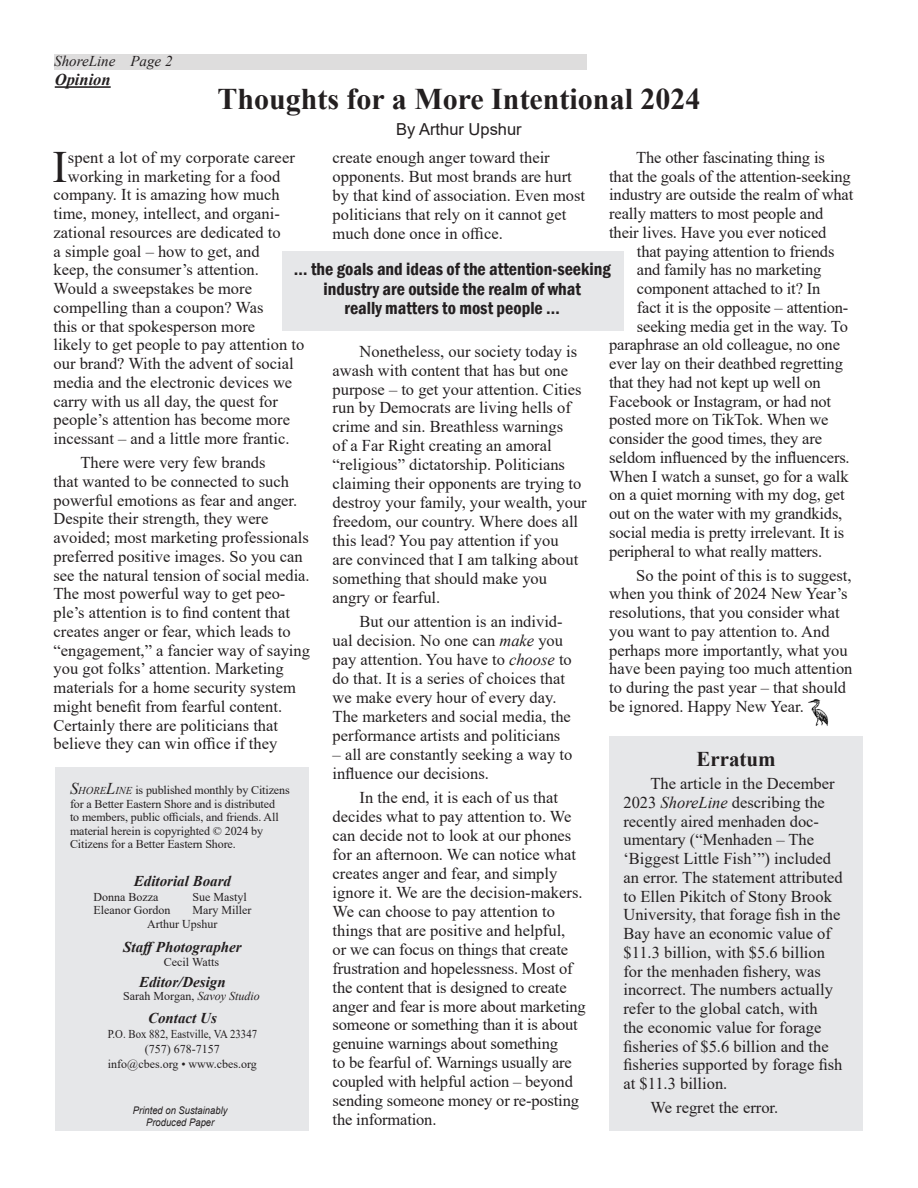
<style>
.page{position:relative;width:918px;height:1188px;background:#fff}
.page>*{position:absolute;margin:0;border:0;box-sizing:border-box;transform-origin:0 0}
.firstpara{font:44.85px "Times New Roman";color:#231f20}
.Headline{font:700 30px "Times New Roman";color:#231f20}
.Subhead_1{font:700 21px "Times New Roman";color:#231f20}
.Subuni_2{font:600 condensed 18px/19.5px "Franklin Gothic";color:#231f20;text-align:center}
.Body{font:16.5px/18.9px "Times New Roman";color:#231f20}
.firstpara-2{font:16.5px "Times New Roman";color:#231f20}
.Byline{font:16.5px "Arial";color:#231f20}
.smunder{font:italic 700 16.5px "Times New Roman";color:#231f20}
.t1{font:italic 700 15px "Times New Roman";color:#231f20}
.t2{font:italic 15px "Times New Roman";color:#231f20}
.t3{font:12px/13.5px "Times New Roman";letter-spacing:-.01em;color:#231f20}
.t4{font:12px "Times New Roman";letter-spacing:-.01em;color:#231f20;scale:.9 1}
.t5{font:italic 10.5px/12.6px "Arial";color:#231f20;text-align:center;scale:.9 1}
.s1{font-style:italic}
.s2{font-style:italic;font-size:16.5px}
.s3{font-style:italic;font-size:10.5px}
</style>
<div class="page">
<div style="left:54px;top:54px;width:532px;height:15px;background:#dedddd"></div>
<div style="left:55px;top:767px;width:254px;height:364px;background:#e6e7e9"></div>
<img style="left:808px;top:699px;width:21px;height:27px">
<div style="left:609px;top:736px;width:254px;height:395px;background:#e6e7e9"></div>
<hr style="left:55px;top:86px;width:56px;height:2px;background:#231f20">
<div style="left:282px;top:252px;width:341px;height:79px;background:#e6e7e9"></div>
<p class="t2" style="left:54px;top:51px;width:120px">ShoreLine Page 2</p>
<p class="smunder" style="left:55px;top:68px;width:57px">Opinion</p>
<p class="Headline" style="left:217px;top:78px;width:485px">Thoughts for a More Intentional 2024</p>
<p class="Byline" style="left:396px;top:118px;width:127px">By Arthur Upshur</p>
<p class="firstpara" style="left:52px;top:135px;width:16px">I</p>
<p class="firstpara-2" style="left:68px;top:146px;width:229px">spent a lot of my corporate career</p>
<p class="Body" style="left:333px;top:147px;width:254px">create enough anger toward their opponents. But most brands are hurt by that kind of association. Even most politicians that rely on it cannot get much done once in office.</p>
<p class="Body" style="left:636px;top:147px;width:190px">The other fascinating thing is</p>
<p class="Body" style="left:609px;top:166px;width:243px">that the goals of the attention-seeking</p>
<p class="Body" style="left:609px;top:185px;width:246px">industry are outside the realm of what</p>
<p class="Body" style="left:609px;top:204px;width:216px">really matters to most people and</p>
<p class="Body" style="left:609px;top:222px;width:219px">their lives. Have you ever noticed</p>
<p class="Body" style="left:637px;top:241px;width:199px">that paying attention to friends</p>
<p class="Body" style="left:637px;top:260px;width:186px">and family has no marketing</p>
<p class="Body" style="left:637px;top:279px;width:185px">component attached to it? In</p>
<p class="Body" style="left:637px;top:297px;width:213px">fact it is the opposite – attention-</p>
<p class="Body" style="left:637px;top:316px;width:212px">seeking media get in the way. To</p>
<p class="Body" style="left:609px;top:335px;width:232px">paraphrase an old colleague, no one</p>
<p class="Body" style="left:609px;top:354px;width:235px">ever lay on their deathbed regretting</p>
<p class="Body" style="left:609px;top:372px;width:213px">that they had not kept up well on</p>
<p class="Body" style="left:609px;top:391px;width:224px">Facebook or Instagram, or had not</p>
<p class="Body" style="left:609px;top:410px;width:221px">posted more on TikTok. When we</p>
<p class="Body" style="left:609px;top:429px;width:214px">consider the good times, they are</p>
<p class="Body" style="left:609px;top:447px;width:242px">seldom influenced by the influencers.</p>
<p class="Body" style="left:609px;top:466px;width:241px">When I watch a sunset, go for a walk</p>
<p class="Body" style="left:609px;top:485px;width:237px">on a quiet morning with my dog, get</p>
<p class="Body" style="left:609px;top:504px;width:235px">out on the water with my grandkids,</p>
<p class="Body" style="left:609px;top:522px;width:237px">social media is pretty irrelevant. It is</p>
<p class="Body" style="left:609px;top:541px;width:215px">peripheral to what really matters.</p>
<p class="Body" style="left:609px;top:565px;width:245px;text-indent:27px">So the point of this is to suggest, when you think of 2024 New Year’s resolutions, that you consider what you want to pay attention to. And perhaps more importantly, what you have been paying too much attention to during the past year – that should be ignored. Happy New Year.</p>
<p class="firstpara-2" style="left:68px;top:164px;width:214px">working in marketing for a food</p>
<p class="firstpara-2" style="left:54px;top:183px;width:228px">company. It is amazing how much</p>
<p class="firstpara-2" style="left:54px;top:202px;width:228px">time, money, intellect, and organi-</p>
<p class="firstpara-2" style="left:54px;top:221px;width:229px">zational resources are dedicated to</p>
<p class="firstpara-2" style="left:54px;top:239px;width:208px">a simple goal – how to get, and</p>
<p class="firstpara-2" style="left:54px;top:258px;width:207px">keep, the consumer’s attention.</p>
<p class="firstpara-2" style="left:54px;top:277px;width:200px">Would a sweepstakes be more</p>
<p class="firstpara-2" style="left:54px;top:296px;width:212px">compelling than a coupon? Was</p>
<p class="firstpara-2" style="left:54px;top:314px;width:203px">this or that spokesperson more</p>
<p class="firstpara-2" style="left:54px;top:333px;width:252px">likely to get people to pay attention to</p>
<p class="firstpara-2" style="left:54px;top:352px;width:242px">our brand? With the advent of social</p>
<p class="firstpara-2" style="left:54px;top:371px;width:240px">media and the electronic devices we</p>
<p class="firstpara-2" style="left:54px;top:389px;width:226px">carry with us all day, the quest for</p>
<p class="firstpara-2" style="left:54px;top:408px;width:238px">people’s attention has become more</p>
<p class="firstpara-2" style="left:54px;top:427px;width:237px">incessant – and a little more frantic.</p>
<p class="Body" style="left:54px;top:453px;width:258px;text-indent:27px">There were very few brands<br>that wanted to be connected to such powerful emotions as fear and anger.<br>Despite their strength, they were avoided; most marketing professionals preferred positive images. So you can see the natural tension of social media.<br>The most powerful way to get peo&shy;ple’s attention is to find content that creates anger or fear, which leads to “engagement,” a fancier way of saying you got folks’ attention. Marketing materials for a home security system might benefit from fearful content.<br>Certainly there are politicians that believe they can win office if they</p>
<p class="Subuni_2" style="left:294px;top:259px;width:318px">… the goals and ideas of the attention-seeking industry are outside the realm of what<br>really matters to most people …</p>
<p class="Body" style="left:333px;top:341px;width:256px;text-indent:27px">Nonetheless, our society today is awash with content that has but one purpose – to get your attention. Cities run by Democrats are living hells of crime and sin. Breathless warnings<br>of a Far Right creating an amoral “religious” dictatorship. Politicians claiming their opponents are trying to destroy your family, your wealth, your freedom, our country. Where does all this lead? You pay attention if you<br>are convinced that I am talking about something that should make you angry or fearful.</p>
<p class="Body" style="left:333px;top:612px;width:241px;text-indent:27px">But our attention is an individ&shy;ual decision. No one can <span class="s1">make</span> you pay attention. You have to <span class="s1">choose</span> to do that. It is a series of choices that we make every hour of every day.<br>The marketers and social media, the performance artists and politicians</p>
<p class="Body" style="left:333px;top:744px;width:241px">– all are constantly seeking a way to influence our decisions.</p>
<p class="Body" style="left:333px;top:788px;width:255px;text-indent:27px">In the end, it is each of us that decides what to pay attention to. We can decide not to look at our phones for an afternoon. We can notice what creates anger and fear, and simply ignore it. We are the decision-makers.<br>We can choose to pay attention to things that are positive and helpful,<br>or we can focus on things that create frustration and hopelessness. Most of the content that is designed to create anger and fear is more about marketing someone or something than it is about genuine warnings about something<br>to be fearful of. Warnings usually are coupled with helpful action – beyond sending someone money or re-posting the information.</p>
<p class="Subhead_1" style="left:696px;top:744px;width:81px">Erratum</p>
<p class="Body" style="left:623px;top:774px;width:221px;text-indent:27px">The article in the December<br>2023 <span class="s1">ShoreLine</span> describing the recently aired menhaden doc&shy;umentary (“Menhaden – The ‘Biggest Little Fish’”) included an error. The statement attributed to Ellen Pikitch of Stony Brook<br>University, that forage fish in the<br>Bay have an economic value of $11.3 billion, with $5.6 billion for the menhaden fishery, was incorrect. The numbers actually refer to the global catch, with<br>the economic value for forage fisheries of $5.6 billion and the fisheries supported by forage fish at $11.3 billion.</p>
<p class="Body" style="left:650px;top:1098px;width:129px">We regret the error.</p>
<p class="t3" style="left:70px;top:783px;width:221px"><span class="s2">S</span><span class="s3">HORE</span><span class="s2">L</span><span class="s3">INE</span> is published monthly by Citizens for a Better Eastern Shore and is distributed<br>to members, public officials, and friends. All material herein is copyrighted © 2024 by Citizens for a Better Eastern Shore.</p>
<p class="t1" style="left:134px;top:871px;width:99px">Editorial Board</p>
<p class="t3" style="left:94px;top:889px;width:66px">Donna Bozza</p>
<p class="t3" style="left:193px;top:889px;width:56px">Sue Mastyl</p>
<p class="t3" style="left:94px;top:903px;width:78px">Eleanor Gordon</p>
<p class="t3" style="left:193px;top:903px;width:60px">Mary Miller</p>
<p class="t3" style="left:147px;top:916px;width:72px">Arthur Upshur</p>
<p class="t1" style="left:123px;top:937px;width:120px">StaffPhotographer</p>
<p class="t3" style="left:164px;top:955px;width:57px">Cecil Watts</p>
<p class="t1" style="left:139px;top:971px;width:88px">Editor/Design</p>
<p class="t3" style="left:123px;top:989px;width:138px">Sarah Morgan, <span class="s1">Savoy Studio</span></p>
<p class="t1" style="left:148px;top:1007px;width:70px">Contact Us</p>
<p class="t4" style="left:108px;top:1025px;width:167px">P.O. Box 882, Eastville, VA 23347</p>
<p class="t3" style="left:145px;top:1042px;width:76px">(757) 678-7157</p>
<p class="t3" style="left:108px;top:1057px;width:151px">info@cbes.org • www.cbes.org</p>
<p class="t5" style="left:133px;top:1104px;width:107px">Printed on Sustainably<br>Produced Paper</p>
</div>
